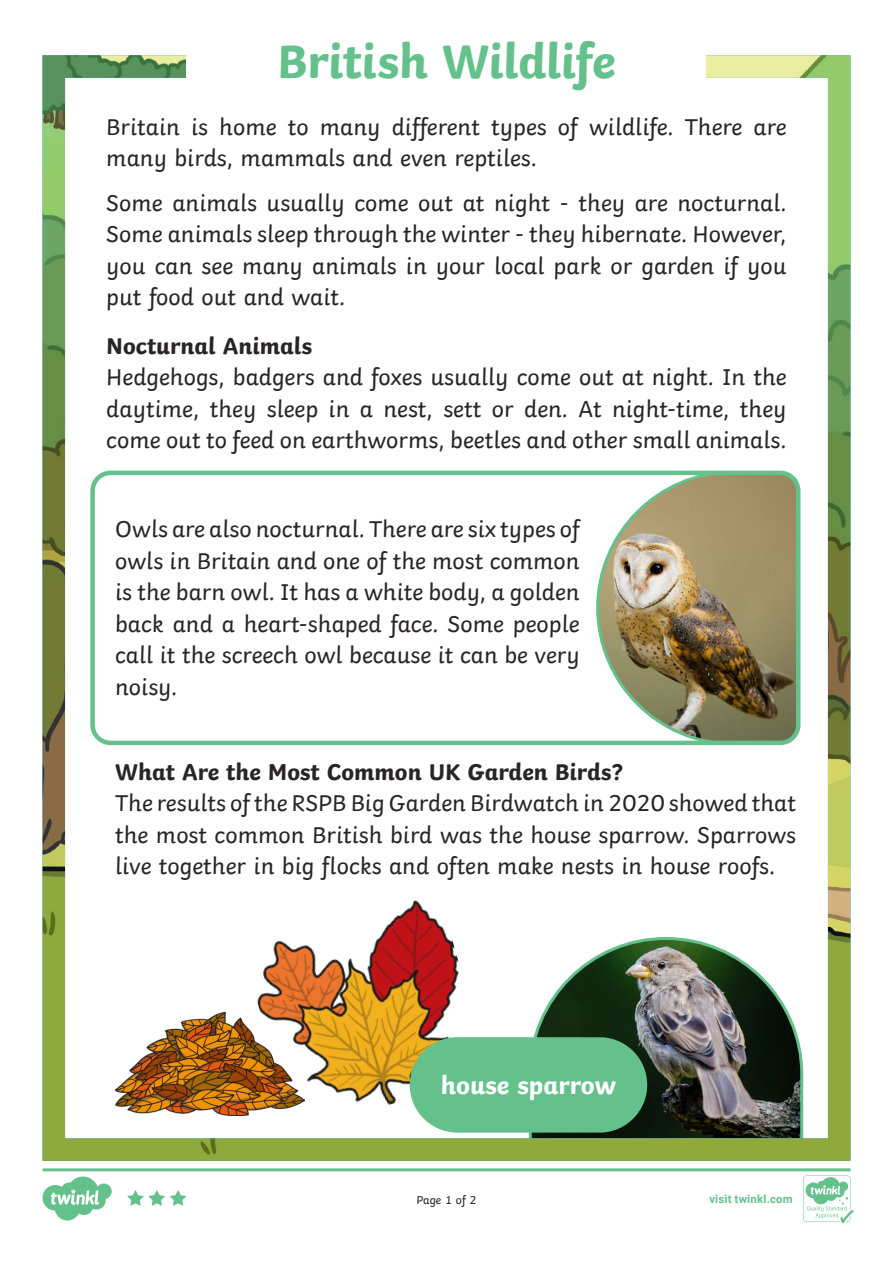
<style>
.page{position:relative;width:893px;height:1263px;background:#fff}
.page>*{position:absolute;margin:0;border:0;box-sizing:border-box;transform-origin:0 0}
.Heading_1{font:700 49.5px "Twinkl";letter-spacing:-.015em;color:#65c18b}
.t1{font:700 26.25px "Twinkl";color:#fff}
.KS1_Body_Copy{font:24px/31.5px "Twinkl";color:#282526;text-align:justify}
.Heading_3{font:700 24px "Twinkl";color:#282526}
.t2{font:12px "Twinkl";letter-spacing:-.005em;color:#282526}
.t3{font:700 11.4px "Roboto";letter-spacing:.02em;color:#65c18b}
</style>
<div class="page">
<img style="left:43px;top:55px;width:807px;height:1106px">
<div style="left:187px;top:24px;width:519px;height:75px;background:#fff"></div>
<img style="left:595px;top:473px;width:203px;height:270px">
<div style="left:90px;top:471px;width:710px;height:274px;border:4px solid #65c18b;border-radius:18px"></div>
<svg style="left:410px;top:1037px;width:237px;height:95px;background:#67ba86"></svg>
<img style="left:115px;top:1013px;width:189px;height:102px">
<svg style="left:43px;top:1168px;width:810px;height:55px"></svg>
<p class="Heading_1" style="left:277px;top:20px;width:340px">British Wildlife</p>
<p class="KS1_Body_Copy" style="left:106px;top:109px;width:682px">Britain is home to many different types of wildlife. There are many birds, mammals and even reptiles.</p>
<p class="KS1_Body_Copy" style="left:106px;top:185px;width:682px">Some animals usually come out at night - they are nocturnal.<br>Some animals sleep through the winter - they hibernate. However, you can see many animals in your local park or garden if you put food out and wait.</p>
<p class="Heading_3" style="left:106px;top:326px;width:207px">Nocturnal Animals</p>
<p class="KS1_Body_Copy" style="left:106px;top:359px;width:682px">Hedgehogs, badgers and foxes usually come out at night. In the daytime, they sleep in a nest, sett or den. At night-time, they come out to feed on earthworms, beetles and other small animals.</p>
<p class="KS1_Body_Copy" style="left:115px;top:511px;width:466px">Owls are also nocturnal. There are six types of owls in Britain and one of the most common is the barn owl. It has a white body, a golden back and a heart-shaped face. Some people call it the screech owl because it can be very noisy.</p>
<p class="Heading_3" style="left:115px;top:752px;width:509px">What Are the Most Common UK Garden Birds?</p>
<p class="KS1_Body_Copy" style="left:115px;top:785px;width:682px">The results of the RSPB Big Garden Birdwatch in 2020 showed that the most common British bird was the house sparrow. Sparrows live together in big flocks and often make nests in house roofs.</p>
<p class="t1" style="left:441px;top:1063px;width:177px">house sparrow</p>
<p class="t2" style="left:416px;top:1191px;width:62px">Page 1 of 2</p>
<p class="t3" style="left:709px;top:1191px;width:85px">visit twinkl.com</p>
</div>
